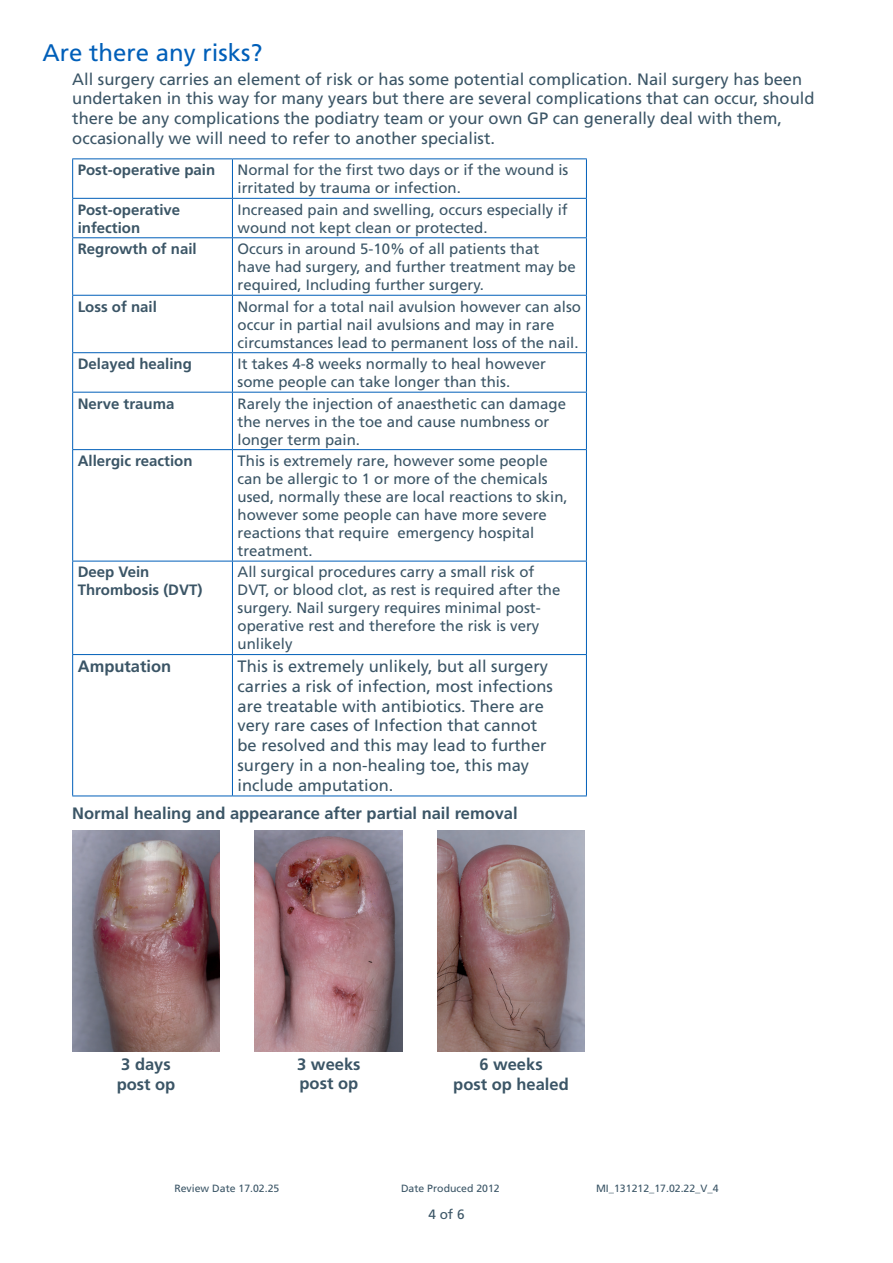
<style>
.page{position:relative;width:893px;height:1263px;background:#fff}
.page>*{position:absolute;margin:0;border:0;box-sizing:border-box;transform-origin:0 0}
.t1{font:24px "Frutiger LT Std";color:#005fb9}
.Body{font:16.5px/19.8px "Frutiger LT Std";color:#3b5566}
.Body-2{font:700 16.5px/19.8px "Frutiger LT Std";color:#3b5566}
.t2{font:15px/18px "Frutiger LT Std";color:#3b5566}
.t3{font:700 15px/18px "Frutiger LT Std";color:#3b5566}
.t4{font:13.5px "Frutiger LT Std";color:#3b5566}
.t5{font:10.5px "Frutiger LT Std";color:#3b5566}
</style>
<div class="page">
<hr style="left:72px;top:158px;width:160px;height:1px;background:#005fb9">
<hr style="left:72px;top:159px;width:1px;height:39px;background:#005fb9">
<hr style="left:232px;top:158px;width:355px;height:1px;background:#005fb9">
<hr style="left:232px;top:159px;width:1px;height:39px;background:#005fb9">
<hr style="left:586px;top:159px;width:1px;height:39px;background:#005fb9">
<hr style="left:72px;top:198px;width:160px;height:1px;background:#005fb9">
<hr style="left:72px;top:199px;width:1px;height:38px;background:#005fb9">
<hr style="left:232px;top:198px;width:355px;height:1px;background:#005fb9">
<hr style="left:232px;top:199px;width:1px;height:38px;background:#005fb9">
<hr style="left:586px;top:199px;width:1px;height:38px;background:#005fb9">
<hr style="left:72px;top:237px;width:160px;height:1px;background:#005fb9">
<hr style="left:72px;top:238px;width:1px;height:57px;background:#005fb9">
<hr style="left:232px;top:237px;width:355px;height:1px;background:#005fb9">
<hr style="left:232px;top:238px;width:1px;height:57px;background:#005fb9">
<hr style="left:586px;top:238px;width:1px;height:57px;background:#005fb9">
<hr style="left:72px;top:295px;width:160px;height:1px;background:#005fb9">
<hr style="left:72px;top:296px;width:1px;height:56px;background:#005fb9">
<hr style="left:232px;top:295px;width:355px;height:1px;background:#005fb9">
<hr style="left:232px;top:296px;width:1px;height:56px;background:#005fb9">
<hr style="left:586px;top:296px;width:1px;height:56px;background:#005fb9">
<hr style="left:72px;top:352px;width:160px;height:1px;background:#005fb9">
<hr style="left:72px;top:353px;width:1px;height:39px;background:#005fb9">
<hr style="left:232px;top:352px;width:355px;height:1px;background:#005fb9">
<hr style="left:232px;top:353px;width:1px;height:39px;background:#005fb9">
<hr style="left:586px;top:353px;width:1px;height:39px;background:#005fb9">
<hr style="left:72px;top:392px;width:160px;height:1px;background:#005fb9">
<hr style="left:72px;top:392px;width:1px;height:57px;background:#005fb9">
<hr style="left:232px;top:392px;width:355px;height:1px;background:#005fb9">
<hr style="left:232px;top:392px;width:1px;height:57px;background:#005fb9">
<hr style="left:586px;top:392px;width:1px;height:57px;background:#005fb9">
<hr style="left:72px;top:449px;width:160px;height:1px;background:#005fb9">
<hr style="left:72px;top:450px;width:1px;height:111px;background:#005fb9">
<hr style="left:232px;top:449px;width:355px;height:1px;background:#005fb9">
<hr style="left:232px;top:450px;width:1px;height:111px;background:#005fb9">
<hr style="left:586px;top:450px;width:1px;height:111px;background:#005fb9">
<hr style="left:72px;top:561px;width:160px;height:1px;background:#005fb9">
<hr style="left:72px;top:561px;width:1px;height:93px;background:#005fb9">
<hr style="left:232px;top:561px;width:355px;height:1px;background:#005fb9">
<hr style="left:232px;top:561px;width:1px;height:93px;background:#005fb9">
<hr style="left:586px;top:561px;width:1px;height:93px;background:#005fb9">
<hr style="left:72px;top:654px;width:160px;height:1px;background:#005fb9">
<hr style="left:72px;top:655px;width:1px;height:140px;background:#005fb9">
<hr style="left:232px;top:654px;width:355px;height:1px;background:#005fb9">
<hr style="left:232px;top:655px;width:1px;height:140px;background:#005fb9">
<hr style="left:586px;top:655px;width:1px;height:140px;background:#005fb9">
<hr style="left:72px;top:795px;width:160px;height:1px;background:#005fb9">
<hr style="left:232px;top:795px;width:355px;height:1px;background:#005fb9">
<img style="left:72px;top:830px;width:148px;height:222px">
<img style="left:255px;top:830px;width:147px;height:222px">
<img style="left:437px;top:830px;width:148px;height:222px">
<p class="t1" style="left:43px;top:38px;width:222px">Are there any risks?</p>
<p class="Body" style="left:72px;top:69px;width:744px">All surgery carries an element of risk or has some potential complication. Nail surgery has been undertaken in this way for many years but there are several complications that can occur, should there be any complications the podiatry team or your own GP can generally deal with them, occasionally we will need to refer to another specialist.</p>
<p class="t3" style="left:78px;top:161px;width:139px">Post-operative pain</p>
<p class="t2" style="left:238px;top:161px;width:332px">Normal for the first two days or if the wound is irritated by trauma or infection.</p>
<p class="t3" style="left:78px;top:201px;width:104px">Post-operative infection</p>
<p class="t2" style="left:238px;top:201px;width:332px">Increased pain and swelling, occurs especially if wound not kept clean or protected.</p>
<p class="t3" style="left:78px;top:240px;width:120px">Regrowth of nail</p>
<p class="t2" style="left:238px;top:240px;width:340px">Occurs in around 5-10% of all patients that have had surgery, and further treatment may be required, Including further surgery.</p>
<p class="t3" style="left:78px;top:297px;width:81px">Loss of nail</p>
<p class="t2" style="left:238px;top:297px;width:345px">Normal for a total nail avulsion however can also occur in partial nail avulsions and may in rare circumstances lead to permanent loss of the nail.</p>
<p class="t3" style="left:78px;top:355px;width:116px">Delayed healing</p>
<p class="t2" style="left:238px;top:355px;width:310px">It takes 4-8 weeks normally to heal however some people can take longer than this.</p>
<p class="t3" style="left:78px;top:394px;width:98px">Nerve trauma</p>
<p class="t2" style="left:238px;top:394px;width:330px">Rarely the injection of anaesthetic can damage the nerves in the toe and cause numbness or longer term pain.</p>
<p class="t3" style="left:78px;top:452px;width:116px">Allergic reaction</p>
<p class="t2" style="left:238px;top:452px;width:332px">This is extremely rare, however some people can be allergic to 1 or more of the chemicals used, normally these are local reactions to skin, however some people can have more severe reactions that require emergency hospital treatment.</p>
<p class="t3" style="left:78px;top:563px;width:126px">Deep Vein<br>Thrombosis (DVT)</p>
<p class="t2" style="left:238px;top:563px;width:324px">All surgical procedures carry a small risk of DVT, or blood clot, as rest is required after the surgery. Nail surgery requires minimal post&shy;operative rest and therefore the risk is very unlikely</p>
<p class="Body-2" style="left:78px;top:656px;width:95px">Amputation</p>
<p class="Body" style="left:238px;top:656px;width:317px">This is extremely unlikely, but all surgery carries a risk of infection, most infections are treatable with antibiotics. There are very rare cases of Infection that cannot be resolved and this may lead to further surgery in a non-healing toe, this may include amputation.</p>
<p class="Body-2" style="left:72px;top:803px;width:447px">Normal healing and appearance after partial nail removal</p>
<p class="Body-2" style="left:117px;top:1055px;width:60px">3 days post op</p>
<p class="Body-2" style="left:297px;top:1054px;width:65px">3 weeks post op</p>
<p class="Body-2" style="left:453px;top:1055px;width:117px;text-align:center">6 weeks<br>post op healed</p>
<p class="t5" style="left:174px;top:1182px;width:107px">Review Date 17.02.25</p>
<p class="t5" style="left:401px;top:1182px;width:100px">Date Produced 2012</p>
<p class="t5" style="left:596px;top:1182px;width:124px">MI_131212_17.02.22_V_4</p>
<p class="t4" style="left:428px;top:1206px;width:38px">4 of 6</p>
</div>
